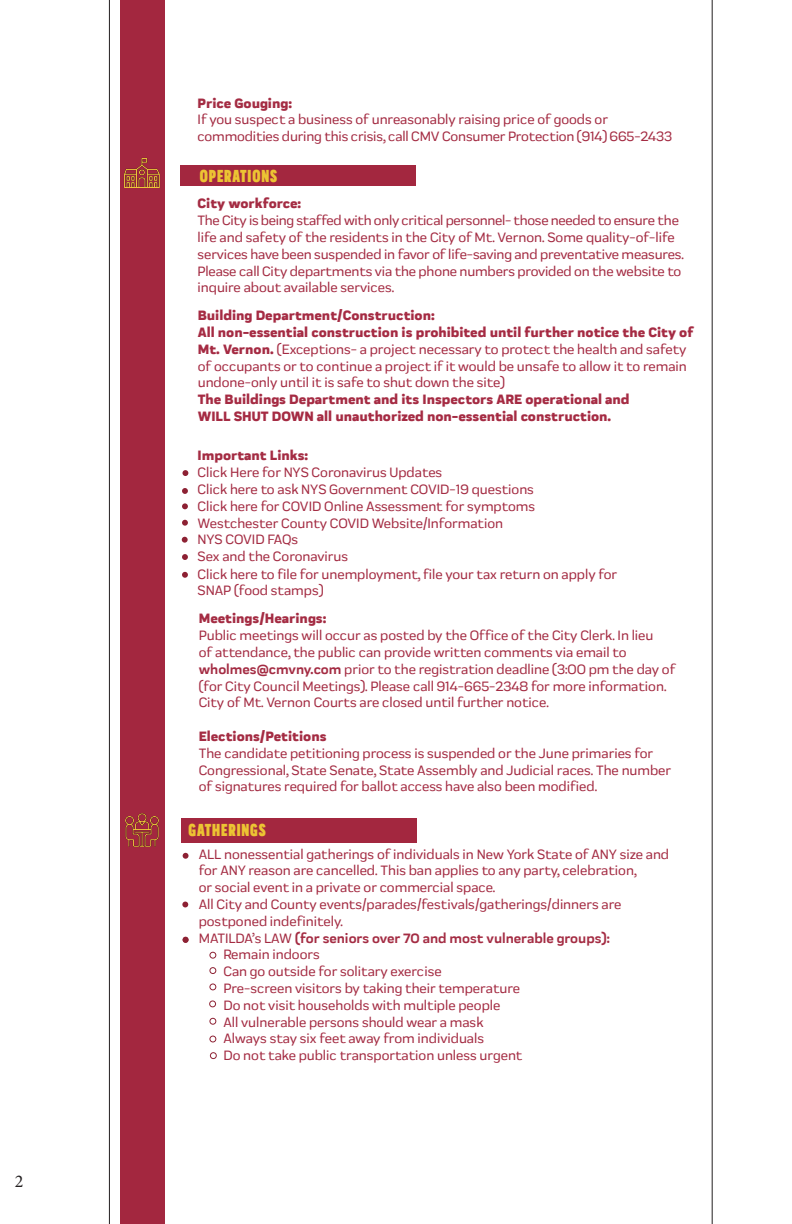
<style>
.page{position:relative;width:792px;height:1224px;background:#fff}
.page>*{position:absolute;margin:0;border:0;box-sizing:border-box;transform-origin:0 0}
.t1{font:800 condensed 18px "Praktika";letter-spacing:.05em;color:#ecc433}
.t2{font:18px "Minion Pro";color:#231f20}
.t3{font:500 14px/16.8px "Praktika";color:#a42c43}
.t4{font:500 14px/16.8px "Praktika";color:#a52b43}
.t5{font:800 14px "Praktika";color:#a52b43}
.t6{font:800 14px "Praktika";color:#a42c43}
.t7{font:700 14px "Praktika";color:#a42c43}
.s1{font-weight:800}
.s2{font-weight:700}
.s3{font-weight:500}
</style>
<div class="page">
<div style="left:120px;top:0;width:45px;height:1224px;background:#a3273f"></div>
<img style="left:124px;top:157px;width:36px;height:30px">
<img style="left:125px;top:813px;width:34px;height:34px">
<div style="left:181px;top:165px;width:235px;height:21px;background:#a3273f"></div>
<svg style="left:182px;top:537px;width:6px;height:6px"></svg>
<svg style="left:182px;top:488px;width:6px;height:6px"></svg>
<svg style="left:182px;top:503px;width:6px;height:6px"></svg>
<svg style="left:182px;top:520px;width:6px;height:6px"></svg>
<svg style="left:182px;top:554px;width:6px;height:6px"></svg>
<svg style="left:182px;top:572px;width:6px;height:6px"></svg>
<svg style="left:182px;top:470px;width:6px;height:6px"></svg>
<svg style="left:182px;top:902px;width:6px;height:5px"></svg>
<svg style="left:183px;top:853px;width:6px;height:6px"></svg>
<svg style="left:183px;top:937px;width:6px;height:6px"></svg>
<div style="left:209px;top:1000px;width:7px;height:7px;border:1px solid #8d2133;border-radius:50%"></div>
<div style="left:209px;top:952px;width:7px;height:7px;border:1px solid #8d2133;border-radius:50%"></div>
<div style="left:209px;top:967px;width:7px;height:7px;border:1px solid #8d2133;border-radius:50%"></div>
<div style="left:209px;top:983px;width:7px;height:7px;border:1px solid #8d2133;border-radius:50%"></div>
<div style="left:209px;top:1018px;width:7px;height:7px;border:1px solid #8d2133;border-radius:50%"></div>
<div style="left:209px;top:1036px;width:7px;height:6px;border:1px solid #8d2133;border-radius:50%"></div>
<div style="left:210px;top:1052px;width:7px;height:7px;border:1px solid #8d2133;border-radius:50%"></div>
<div style="left:181px;top:818px;width:236px;height:25px;background:#a3273f"></div>
<p class="t2" style="left:15px;top:1169px;width:10px">2</p>
<p class="t6" style="left:198px;top:91px;width:96px">Price Gouging:</p>
<p class="t3" style="left:198px;top:110px;width:412px">If you suspect a business of unreasonably raising price of goods or</p>
<p class="t3" style="left:198px;top:127px;width:476px">commodities during this crisis, call CMV Consumer Protection (914) 665-2433</p>
<p class="t1" style="left:200px;top:162px;width:79px">OPERATIONS</p>
<p class="t6" style="left:198px;top:192px;width:105px">City workforce:</p>
<p class="t3" style="left:198px;top:211px;width:488px">The City is being staffed with only critical personnel- those needed to ensure the life and safety of the residents in the City of Mt. Vernon. Some quality-of-life services have been suspended in favor of life-saving and preventative measures.<br>Please call City departments via the phone numbers provided on the website to inquire about available services.</p>
<p class="t5" style="left:198px;top:304px;width:239px">Building Department/Construction:</p>
<p class="t4" style="left:198px;top:323px;width:497px"><span class="s1">All non-essential construction is prohibited until further notice the City of Mt. Vernon.</span> (Exceptions- a project necessary to protect the health and safety of occupants or to continue a project if it would be unsafe to allow it to remain undone-only until it is safe to shut down the site)</p>
<p class="t5" style="left:198px;top:388px;width:433px">The Buildings Department and its Inspectors ARE operational and</p>
<p class="t5" style="left:198px;top:405px;width:415px">WILL SHUT DOWN all unauthorized non-essential construction.</p>
<p class="t6" style="left:198px;top:444px;width:112px">Important Links:</p>
<p class="t3" style="left:198px;top:463px;width:246px">Click Here for NYS Coronavirus Updates</p>
<p class="t3" style="left:198px;top:480px;width:338px">Click here to ask NYS Government COVID-19 questions</p>
<p class="t3" style="left:198px;top:497px;width:339px">Click here for COVID Online Assessment for symptoms</p>
<p class="t3" style="left:198px;top:513px;width:307px">Westchester County COVID Website/Information</p>
<p class="t3" style="left:198px;top:530px;width:102px">NYS COVID FAQs</p>
<p class="t3" style="left:198px;top:547px;width:152px">Sex and the Coronavirus</p>
<p class="t3" style="left:198px;top:564px;width:421px">Click here to file for unemployment, file your tax return on apply for</p>
<p class="t3" style="left:198px;top:581px;width:127px">SNAP (food stamps)</p>
<p class="t6" style="left:199px;top:607px;width:129px">Meetings/Hearings:</p>
<p class="t3" style="left:199px;top:626px;width:456px">Public meetings will occur as posted by the Office of the City Clerk. In lieu</p>
<p class="t3" style="left:199px;top:643px;width:429px">of attendance, the public can provide written comments via email to</p>
<p class="t3" style="left:199px;top:660px;width:478px"><span class="s2">wholmes@cmvny.com</span> prior to the registration deadline (3:00 pm the day of (for City Council Meetings). Please call 914-665-2348 for more information.</p>
<p class="t3" style="left:199px;top:693px;width:352px">City of Mt. Vernon Courts are closed until further notice.</p>
<p class="t6" style="left:199px;top:725px;width:129px">Elections/Petitions</p>
<p class="t3" style="left:199px;top:744px;width:474px">The candidate petitioning process is suspended or the June primaries for<br>Congressional, State Senate, State Assembly and Judicial races. The number of signatures required for ballot access have also been modified.</p>
<p class="t1" style="left:189px;top:815px;width:79px">GATHERINGS</p>
<p class="t3" style="left:199px;top:844px;width:472px">ALL nonessential gatherings of individuals in New York State of ANY size and for ANY reason are cancelled. This ban applies to any party, celebration,</p>
<p class="t3" style="left:199px;top:878px;width:298px">or social event in a private or commercial space.</p>
<p class="t3" style="left:199px;top:895px;width:424px">All City and County events/parades/festivals/gatherings/dinners are</p>
<p class="t3" style="left:199px;top:912px;width:146px">postponed indefinitely.</p>
<p class="t7" style="left:199px;top:927px;width:412px"><span class="s3">MATILDA’s LAW</span> (for seniors over 70 and most vulnerable groups):</p>
<p class="t3" style="left:223px;top:945px;width:98px">Remain indoors</p>
<p class="t3" style="left:223px;top:962px;width:220px">Can go outside for solitary exercise</p>
<p class="t3" style="left:223px;top:979px;width:298px">Pre-screen visitors by taking their temperature</p>
<p class="t3" style="left:223px;top:996px;width:278px">Do not visit households with multiple people</p>
<p class="t3" style="left:223px;top:1012px;width:262px">All vulnerable persons should wear a mask</p>
<p class="t3" style="left:223px;top:1029px;width:262px">Always stay six feet away from individuals</p>
<p class="t3" style="left:223px;top:1046px;width:300px">Do not take public transportation unless urgent</p>
</div>
